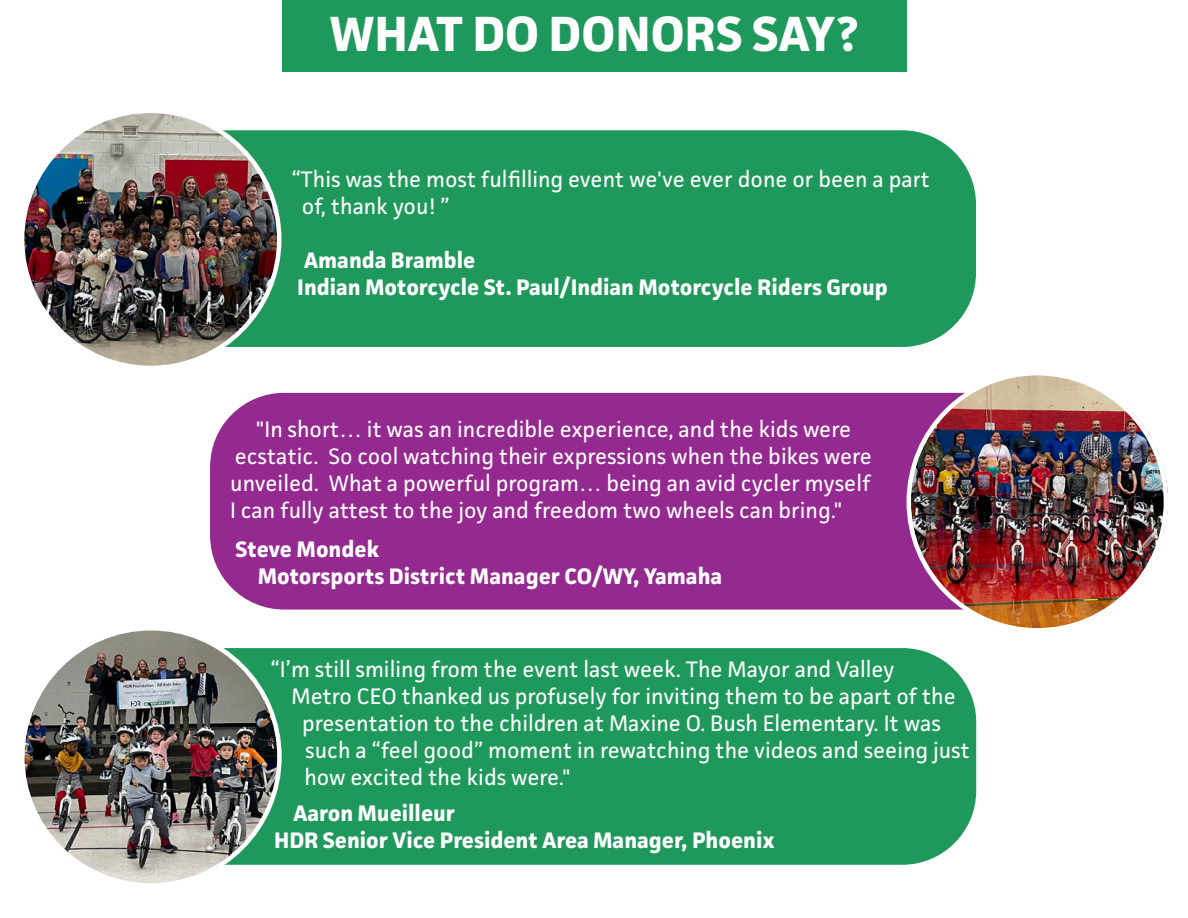
<style>
.page{position:relative;width:1188px;height:918px;background:#fff}
.page>*{position:absolute;margin:0;border:0;box-sizing:border-box;transform-origin:0 0}
.t1{font:700 49.5px "Facit";color:#fff}
.t2{font:22.5px/27px "Facit";color:#fff}
.t3{font:700 22.5px/27px "Facit";color:#fff}
</style>
<div class="page">
<div style="left:105px;top:648px;width:871px;height:217px;background:#1f995b;border-radius:74px"></div>
<img style="left:22px;top:628px;width:257px;height:257px;border-radius:129px">
<div style="left:210px;top:393px;width:871px;height:217px;background:#942990;border-radius:74px"></div>
<img style="left:911px;top:373px;width:257px;height:257px;border-radius:129px">
<div style="left:105px;top:130px;width:871px;height:217px;background:#1f995b;border-radius:74px"></div>
<img style="left:22px;top:111px;width:257px;height:257px;border-radius:129px">
<div style="left:282px;top:1px;width:624px;height:71px;background:#1f995b"></div>
<h1 class="t1" style="left:330px;top:3px;width:530px">WHAT DO DONORS SAY?</h1>
<p class="t2" style="left:302px;top:165px;width:630px;text-indent:-11px">“This was the most fulfilling event we've ever done or been a part of, thank you! ”</p>
<p class="t3" style="left:297px;top:246px;width:592px;text-indent:7px">Amanda Bramble<br>Indian Motorcycle St. Paul/Indian Motorcycle Riders Group</p>
<p class="t2" style="left:230px;top:415px;width:643px;text-indent:25px">"In short… it was an incredible experience, and the kids were ecstatic. So cool watching their expressions when the bikes were unveiled. What a powerful program… being an avid cycler myself I can fully attest to the joy and freedom two wheels can bring."</p>
<p class="t3" style="left:258px;top:535px;width:466px;text-indent:-22px">Steve Mondek<br>Motorsports District Manager CO/WY, Yamaha</p>
<p class="t2" style="left:271px;top:656px;width:625px">“I’m still smiling from the event last week. The Mayor and Valley</p>
<p class="t2" style="left:292px;top:683px;width:666px">Metro CEO thanked us profusely for inviting them to be apart of the</p>
<p class="t2" style="left:302px;top:710px;width:640px">presentation to the children at Maxine O. Bush Elementary. It was</p>
<p class="t2" style="left:305px;top:737px;width:666px">such a “feel good” moment in rewatching the videos and seeing just</p>
<p class="t2" style="left:304px;top:764px;width:268px">how excited the kids were."</p>
<p class="t3" style="left:274px;top:800px;width:502px;text-indent:19px">Aaron Mueilleur<br>HDR Senior Vice President Area Manager, Phoenix</p>
</div>
